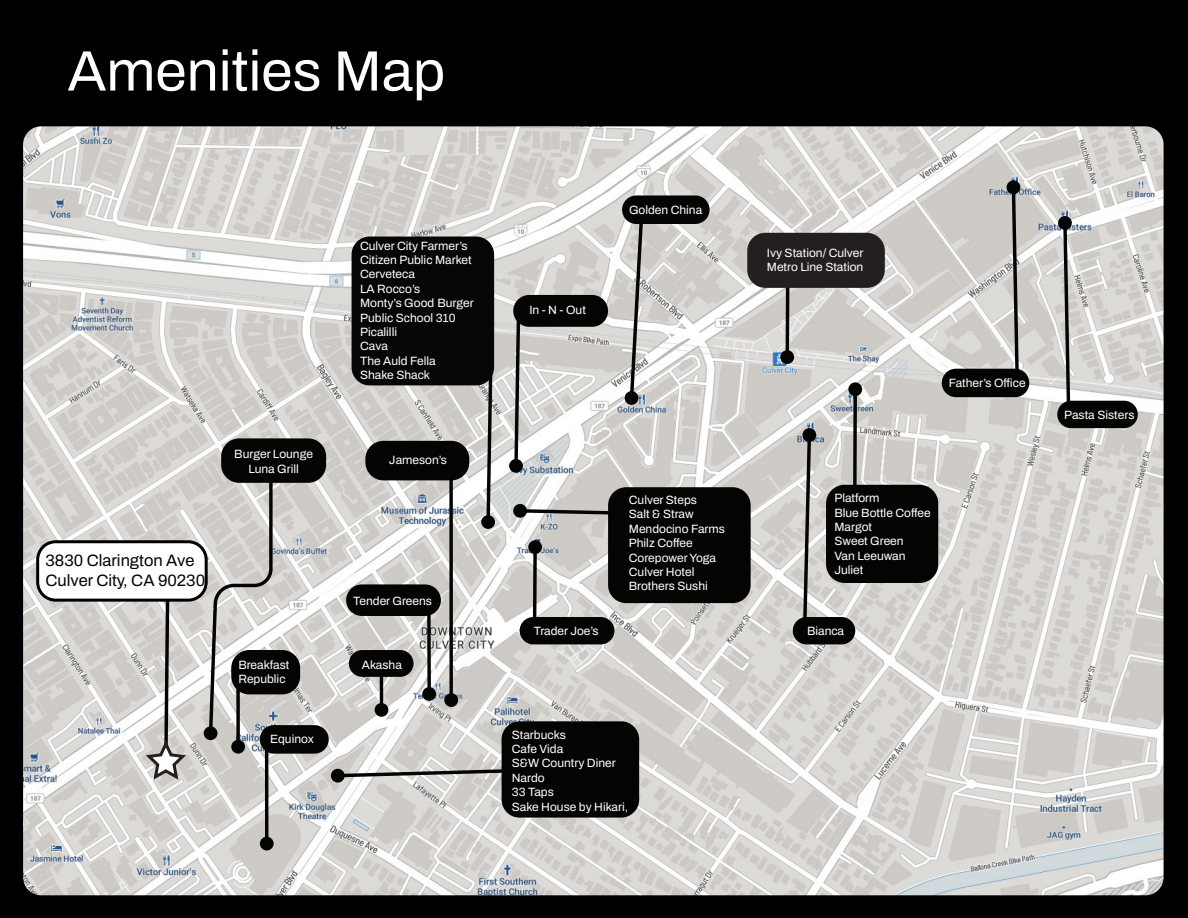
<style>
.page{position:relative;width:1188px;height:918px;background:#000}
.page>*{position:absolute;margin:0;border:0;box-sizing:border-box;transform-origin:0 0}
.Stats_-_Body{font:600 57px "Archivo";color:#fff}
.t1{font:600 16.5px "Archivo";color:#040503}
.t2{font:600 12px/14.4px "Archivo";color:#fff}
</style>
<div class="page">
<img style="left:23px;top:126px;width:1141px;height:769px">
<svg style="left:851px;top:395px;width:8px;height:90px"></svg>
<div style="left:848px;top:382px;width:14px;height:14px;background:#040503;border-radius:50%"></div>
<svg style="left:801px;top:431px;width:12px;height:187px"></svg>
<div style="left:802px;top:428px;width:14px;height:14px;background:#040503;border-radius:50%"></div>
<svg style="left:1061px;top:219px;width:11px;height:185px"></svg>
<div style="left:1058px;top:216px;width:14px;height:14px;background:#040503;border-radius:50%"></div>
<svg style="left:1010px;top:184px;width:11px;height:186px"></svg>
<div style="left:1007px;top:180px;width:13px;height:14px;background:#040503;border-radius:50%"></div>
<svg style="left:524px;top:507px;width:84px;height:10px"></svg>
<div style="left:513px;top:504px;width:14px;height:14px;background:#040503;border-radius:50%"></div>
<svg style="left:334px;top:767px;width:168px;height:12px"></svg>
<div style="left:331px;top:769px;width:14px;height:14px;background:#040503;border-radius:50%"></div>
<svg style="left:784px;top:288px;width:7px;height:63px"></svg>
<div style="left:780px;top:350px;width:14px;height:14px;background:#040503;border-radius:50%"></div>
<svg style="left:624px;top:218px;width:21px;height:187px;background:#b0afad"></svg>
<svg style="left:513px;top:315px;width:9px;height:147px"></svg>
<div style="left:509px;top:459px;width:14px;height:14px;background:#040503;border-radius:50%"></div>
<svg style="left:531px;top:553px;width:8px;height:64px"></svg>
<div style="left:528px;top:540px;width:14px;height:14px;background:#040503;border-radius:50%"></div>
<svg style="left:485px;top:371px;width:9px;height:147px"></svg>
<div style="left:481px;top:515px;width:14px;height:14px;background:#040503;border-radius:50%"></div>
<svg style="left:427px;top:615px;width:4px;height:72px"></svg>
<div style="left:422px;top:687px;width:14px;height:14px;background:#040503;border-radius:50%"></div>
<hr style="left:380px;top:672px;width:3px;height:38px;background:#040503">
<div style="left:375px;top:703px;width:13px;height:14px;background:#040503;border-radius:50%"></div>
<svg style="left:449px;top:480px;width:4px;height:213px"></svg>
<div style="left:444px;top:693px;width:14px;height:14px;background:#040503;border-radius:50%"></div>
<svg style="left:236px;top:737px;width:4px;height:3px"></svg>
<div style="left:231px;top:740px;width:14px;height:14px;background:#040503;border-radius:50%"></div>
<hr style="left:265px;top:750px;width:3px;height:94px;background:#040503">
<div style="left:260px;top:837px;width:14px;height:13px;background:#040503;border-radius:50%"></div>
<svg style="left:207px;top:458px;width:67px;height:279px;background:#c9c7c5"></svg>
<div style="left:204px;top:726px;width:14px;height:14px;background:#040503;border-radius:50%"></div>
<div style="left:502px;top:721px;width:137px;height:97px;background:#040503;border-radius:18px"></div>
<div style="left:352px;top:237px;width:142px;height:148px;background:#050607;border-radius:18px"></div>
<div style="left:365px;top:441px;width:104px;height:39px;background:#040503;border-radius:18px"></div>
<div style="left:827px;top:486px;width:111px;height:96px;background:#040503;border-radius:18px"></div>
<div style="left:826px;top:485px;width:112px;height:98px;border:2px solid #040503;border-radius:18px"></div>
<div style="left:747px;top:233px;width:138px;height:55px;background:#231f20;border-radius:18px"></div>
<div style="left:346px;top:584px;width:95px;height:32px;background:#040503;border-radius:16px"></div>
<div style="left:349px;top:650px;width:65px;height:27px;background:#040503;border-radius:13px"></div>
<div style="left:231px;top:650px;width:69px;height:44px;background:#040503;border-radius:18px"></div>
<div style="left:260px;top:725px;width:69px;height:29px;background:#040503;border-radius:14px"></div>
<div style="left:513px;top:295px;width:95px;height:32px;background:#040503;border-radius:16px"></div>
<div style="left:221px;top:438px;width:105px;height:45px;background:#040503;border-radius:18px"></div>
<div style="left:608px;top:487px;width:143px;height:116px;background:#040503;border-radius:18px"></div>
<div style="left:520px;top:617px;width:94px;height:27px;background:#040503;border-radius:14px"></div>
<div style="left:793px;top:617px;width:62px;height:27px;background:#040503;border-radius:14px"></div>
<div style="left:1057px;top:401px;width:81px;height:27px;background:#040503;border-radius:14px"></div>
<div style="left:942px;top:369px;width:87px;height:28px;background:#040503;border-radius:14px"></div>
<div style="left:622px;top:195px;width:88px;height:29px;background:#040503;border-radius:14px"></div>
<div style="left:38px;top:542px;width:168px;height:58px;background:#fff;border-radius:18px"></div>
<div style="left:36px;top:540px;width:172px;height:62px;border:3px solid #000;border-radius:18px"></div>
<svg style="left:143px;top:598px;width:46px;height:185px;background:#c5c3c0"></svg>
<p class="Stats_-_Body" style="left:68px;top:28px;width:379px">Amenities Map</p>
<p class="t2" style="left:234px;top:447px;width:80px">Burger Lounge</p>
<p class="t2" style="left:248px;top:461px;width:52px">Luna Grill</p>
<p class="t2" style="left:360px;top:238px;width:113px">Culver City Farmer’s<br>Citizen Public Market</p>
<p class="t2" style="left:360px;top:267px;width:56px">Cerveteca</p>
<p class="t2" style="left:360px;top:281px;width:62px">LA Rocco’s</p>
<p class="t2" style="left:360px;top:296px;width:115px">Monty’s Good Burger</p>
<p class="t2" style="left:360px;top:310px;width:97px">Public School 310</p>
<p class="t2" style="left:360px;top:325px;width:38px">Picalilli</p>
<p class="t2" style="left:360px;top:339px;width:29px">Cava</p>
<p class="t2" style="left:360px;top:353px;width:77px">The Auld Fella</p>
<p class="t2" style="left:360px;top:368px;width:71px">Shake Shack</p>
<p class="t2" style="left:389px;top:453px;width:60px">Jameson’s</p>
<p class="t1" style="left:45px;top:548px;width:150px">3830 Clarington Ave</p>
<p class="t1" style="left:45px;top:568px;width:161px">Culver City, CA 90230</p>
<p class="t2" style="left:353px;top:594px;width:80px">Tender Greens</p>
<p class="t2" style="left:238px;top:658px;width:53px">Breakfast</p>
<p class="t2" style="left:362px;top:658px;width:42px">Akasha</p>
<p class="t2" style="left:238px;top:672px;width:49px">Republic</p>
<p class="t2" style="left:270px;top:732px;width:45px">Equinox</p>
<p class="t2" style="left:529px;top:303px;width:58px">In - N - Out</p>
<p class="t2" style="left:629px;top:203px;width:75px">Golden China</p>
<p class="t2" style="left:767px;top:245px;width:98px">Ivy Station/ Culver<br>Metro Line Station</p>
<p class="t2" style="left:949px;top:376px;width:78px">Father’s Office</p>
<p class="t2" style="left:629px;top:493px;width:70px">Culver Steps</p>
<p class="t2" style="left:629px;top:507px;width:66px">Salt &amp; Straw</p>
<p class="t2" style="left:629px;top:522px;width:98px">Mendocino Farms</p>
<p class="t2" style="left:629px;top:536px;width:65px">Philz Coffee</p>
<p class="t2" style="left:629px;top:550px;width:89px">Corepower Yoga</p>
<p class="t2" style="left:629px;top:565px;width:67px">Culver Hotel</p>
<p class="t2" style="left:629px;top:579px;width:80px">Brothers Sushi</p>
<p class="t2" style="left:834px;top:491px;width:47px">Platform</p>
<p class="t2" style="left:834px;top:505px;width:98px">Blue Bottle Coffee</p>
<p class="t2" style="left:834px;top:520px;width:39px">Margot</p>
<p class="t2" style="left:834px;top:534px;width:71px">Sweet Green</p>
<p class="t2" style="left:834px;top:549px;width:73px">Van Leeuwan</p>
<p class="t2" style="left:834px;top:563px;width:30px">Juliet</p>
<p class="t2" style="left:534px;top:623px;width:66px">Trader Joe’s</p>
<p class="t2" style="left:807px;top:623px;width:39px">Bianca</p>
<p class="t2" style="left:512px;top:727px;width:55px">Starbucks</p>
<p class="t2" style="left:512px;top:742px;width:53px">Cafe Vida</p>
<p class="t2" style="left:512px;top:756px;width:105px">S&amp;W Country Diner</p>
<p class="t2" style="left:512px;top:770px;width:34px">Nardo</p>
<p class="t2" style="left:512px;top:785px;width:44px">33 Taps</p>
<p class="t2" style="left:512px;top:799px;width:118px">Sake House by Hikari,</p>
<p class="t2" style="left:1064px;top:408px;width:72px">Pasta Sisters</p>
</div>
